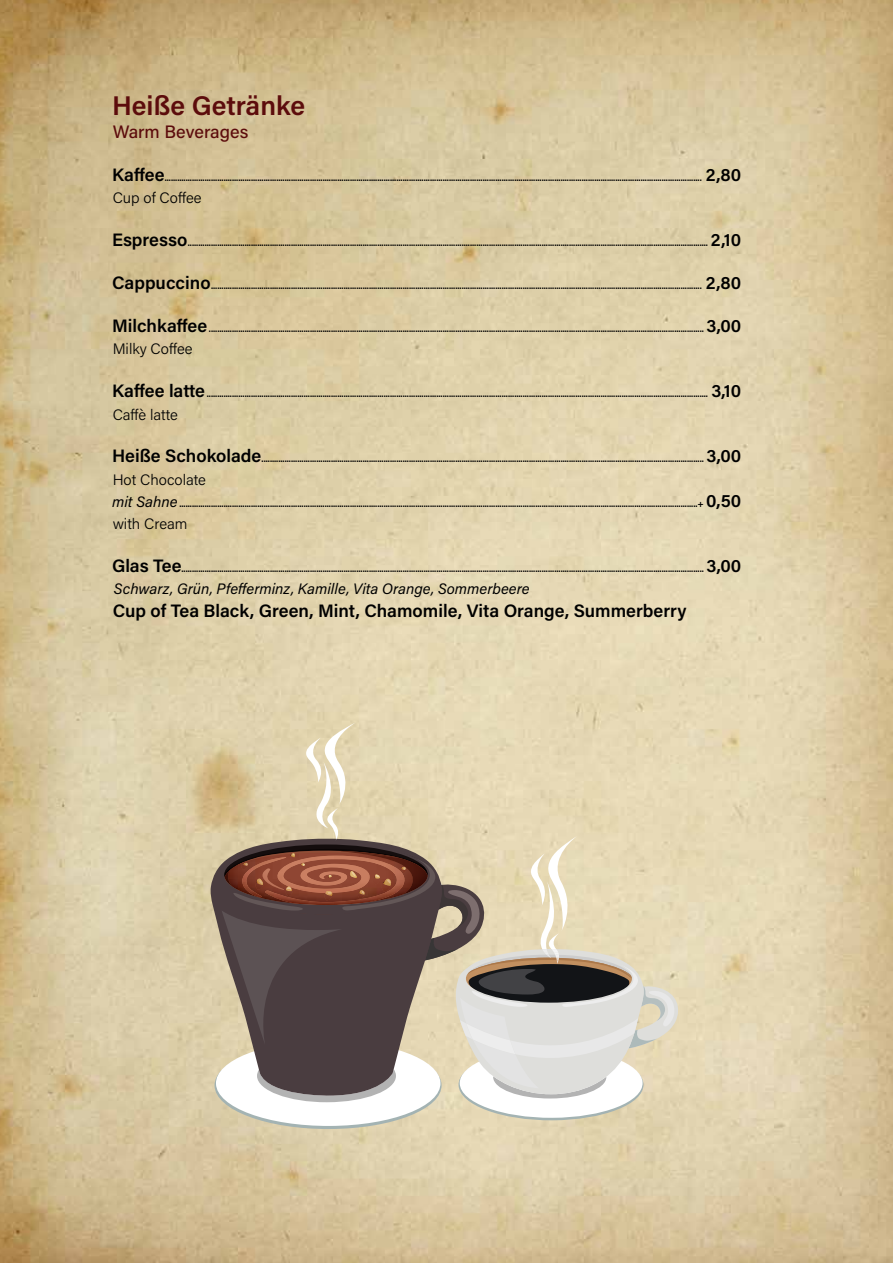
<style>
.page{position:relative;width:893px;height:1263px;background:#fff}
.page>*{position:absolute;margin:0;border:0;box-sizing:border-box;transform-origin:0 0}
.t1{font:600 27px "Acumin Pro";color:#5c0c0c}
.t2{font:600 18px "Acumin Pro";color:#000}
.t3{font:500 18px "Acumin Pro";color:#5c0c0c}
.t4{font:italic 15.15px "Acumin Pro";color:#000}
.t5{font:300 15.15px "Acumin Pro";color:#000}
.t6{font:600 9px "Acumin Pro";color:#000}
.s1{font-size:18px}
.s2{font-weight:400;font-style:italic;font-size:15.15px}
</style>
<div class="page">
<img style="left:0;top:0;width:893px;height:1263px">
<svg style="left:208px;top:722px;width:473px;height:407px;background:#bcaf9b"></svg>
<h1 class="t1" style="left:112px;top:87px;width:194px">Heiße Getränke</h1>
<h2 class="t3" style="left:113px;top:119px;width:137px">Warm Beverages</h2>
<p class="t6" style="left:112px;top:171px;width:631px"><span class="s1">Kaffee</span>............................................................................................................................................................................................................................................................... <span class="s1">2,80</span></p>
<h3 class="t5" style="left:113px;top:187px;width:90px">Cup of Coffee</h3>
<p class="t6" style="left:112px;top:237px;width:631px"><span class="s1">Espresso</span>....................................................................................................................................................................................................................................................... <span class="s1">2,10</span></p>
<p class="t6" style="left:112px;top:279px;width:631px"><span class="s1">Cappuccino</span>......................................................................................................................................................................................................................................... <span class="s1">2,80</span></p>
<p class="t6" style="left:112px;top:322px;width:631px"><span class="s1">Milchkaffee</span> ........................................................................................................................................................................................................................................... <span class="s1">3,00</span></p>
<h3 class="t5" style="left:113px;top:338px;width:82px">Milky Coffee</h3>
<p class="t6" style="left:112px;top:388px;width:631px"><span class="s1">Kaffee latte</span> .............................................................................................................................................................................................................................................. <span class="s1">3,10</span></p>
<h3 class="t5" style="left:113px;top:404px;width:67px">Caffè latte</h3>
<p class="t6" style="left:112px;top:453px;width:631px"><span class="s1">Heiße Schokolade</span>.................................................................................................................................................................................................................. <span class="s1">3,00</span></p>
<h3 class="t5" style="left:113px;top:469px;width:95px">Hot Chocolate</h3>
<p class="t6" style="left:112px;top:497px;width:631px"><span class="s2">mit Sahne</span> ......................................................................................................................................................................................................................................................+ <span class="s1">0,50</span></p>
<h3 class="t5" style="left:113px;top:513px;width:76px">with Cream</h3>
<p class="t6" style="left:112px;top:562px;width:631px"><span class="s1">Glas Tee</span>........................................................................................................................................................................................................................................................ <span class="s1">3,00</span></p>
<h3 class="t4" style="left:114px;top:579px;width:417px">Schwarz, Grün, Pfefferminz, Kamille, Vita Orange, Sommerbeere</h3>
<h2 class="t2" style="left:113px;top:598px;width:575px">Cup of Tea Black, Green, Mint, Chamomile, Vita Orange, Summerberry</h2>
</div>
